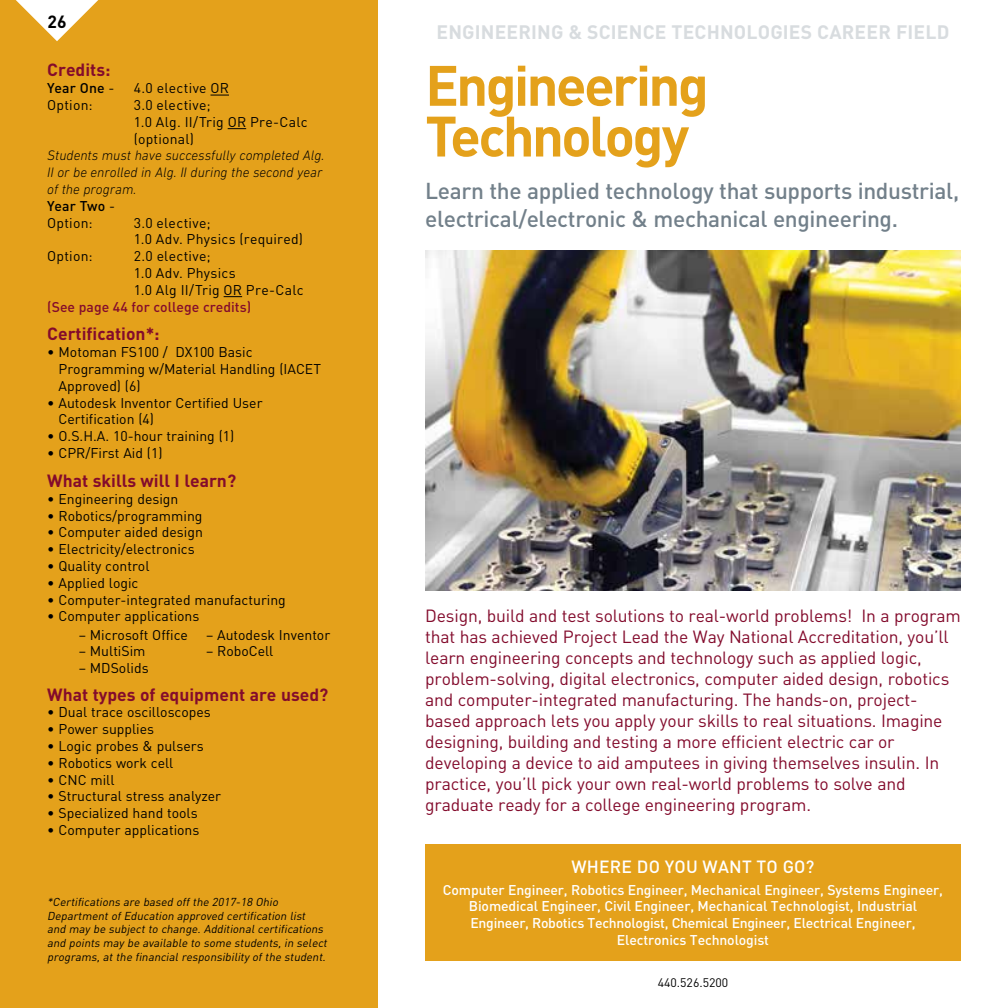
<style>
.page{position:relative;width:1008px;height:1008px;background:#fff}
.page>*{position:absolute;margin:0;border:0;box-sizing:border-box;transform-origin:0 0}
.t1{font:700 56px/50.8px "DIN Pro";letter-spacing:-.05em;color:#e4a11b}
.t2{font:500 22.75px/28px "DIN Pro";letter-spacing:-.015em;color:#72808a}
.t3{font:700 19.25px "DIN Pro";letter-spacing:.01em;color:#d8dcdf}
.t4{font:17.5px/21px "DIN Pro";letter-spacing:-.01em;color:#830b2c}
.t5{font:700 17.5px "DIN Pro";color:#830b2c}
.t6{font:500 17.5px "DIN Pro";letter-spacing:.01em;color:#fff}
.t7{font:700 17.5px "DIN Pro";color:#000}
.t8{font:14px/16.8px "DIN Pro";color:#000}
.t9{font:500 14px/16.8px "DIN Pro";letter-spacing:-.01em;color:#fff;text-align:center}
.t10{font:italic 300 14px/16.8px "DIN Next LT Pro";color:#000}
.t11{font:14px/16.8px "DIN Pro";letter-spacing:.02em;color:#000}
.t12{font:500 14px "DIN Pro";color:#830b2c}
.t13{font:500 14px "DIN Pro";letter-spacing:.015em;color:#000}
.t14{font:12.25px "DIN Pro";color:#000}
.t15{font:italic 11.38px/13.7px "DIN Pro";color:#000}
.s1{font-weight:400}
.s2{font-weight:500}
</style>
<div class="page">
<div style="left:0;top:0;width:378px;height:1008px;background:#e4a11b"></div>
<svg style="left:210px;top:95px;width:19px;height:1px"></svg>
<svg style="left:228px;top:128px;width:18px;height:1px"></svg>
<svg style="left:224px;top:296px;width:18px;height:1px"></svg>
<svg style="left:16px;top:0;width:82px;height:41px"></svg>
<img style="left:425px;top:251px;width:536px;height:340px">
<div style="left:425px;top:844px;width:536px;height:117px;background:#e4a11b"></div>
<p class="t7" style="left:48px;top:10px;width:21px">26</p>
<p class="t5" style="left:47px;top:58px;width:65px">Credits:</p>
<p class="t13" style="left:47px;top:79px;width:69px">Year One <span class="s1">-</span></p>
<p class="t8" style="left:134px;top:79px;width:97px">4.0 elective OR</p>
<p class="t8" style="left:47px;top:96px;width:47px">Option:</p>
<p class="t8" style="left:134px;top:96px;width:175px">3.0 elective;<br>1.0 Alg. II/Trig OR Pre-Calc (optional)</p>
<p class="t10" style="left:47px;top:147px;width:279px">Students must have successfully completed Alg.<br>II or be enrolled in Alg. II during the second year of the program.</p>
<p class="t8" style="left:47px;top:197px;width:69px"><span class="s2">Year Two</span> -<br>Option:</p>
<p class="t11" style="left:134px;top:214px;width:171px">3.0 elective;<br>1.0 Adv. Physics (required)</p>
<p class="t8" style="left:47px;top:247px;width:47px">Option:</p>
<p class="t11" style="left:134px;top:247px;width:171px">2.0 elective;<br>1.0 Adv. Physics<br>1.0 Alg II/Trig OR Pre-Calc</p>
<p class="t12" style="left:47px;top:297px;width:205px">(See page 44 for college credits)</p>
<p class="t5" style="left:47px;top:322px;width:114px">Certification*:</p>
<p class="t8" style="left:59px;top:343px;width:264px;text-indent:-11px">• Motoman FS100 / DX100 Basic<br>Programming w/Material Handling (IACET<br>Approved) (6)</p>
<p class="t8" style="left:59px;top:394px;width:206px;text-indent:-11px">• Autodesk Inventor Certified User<br>Certification (4)</p>
<p class="t8" style="left:47px;top:427px;width:189px">• O.S.H.A. 10-hour training (1)</p>
<p class="t8" style="left:47px;top:444px;width:117px">• CPR/First Aid (1)</p>
<p class="t5" style="left:47px;top:469px;width:190px">What skills will I learn?</p>
<p class="t8" style="left:47px;top:490px;width:133px">• Engineering design</p>
<p class="t8" style="left:47px;top:506px;width:157px">• Robotics/programming</p>
<p class="t8" style="left:47px;top:523px;width:157px">• Computer aided design</p>
<p class="t8" style="left:47px;top:540px;width:149px">• Electricity/electronics</p>
<p class="t8" style="left:47px;top:557px;width:104px">• Quality control</p>
<p class="t8" style="left:47px;top:574px;width:93px">• Applied logic</p>
<p class="t8" style="left:47px;top:590px;width:240px">• Computer-integrated manufacturing</p>
<p class="t8" style="left:47px;top:607px;width:154px">• Computer applications</p>
<p class="t8" style="left:79px;top:626px;width:111px">– Microsoft Office</p>
<p class="t8" style="left:79px;top:642px;width:68px">– MultiSim</p>
<p class="t8" style="left:79px;top:659px;width:71px">– MDSolids</p>
<p class="t8" style="left:206px;top:626px;width:126px">– Autodesk Inventor</p>
<p class="t8" style="left:206px;top:642px;width:69px">– RoboCell</p>
<p class="t5" style="left:47px;top:682px;width:283px">What types of equipment are used?</p>
<p class="t8" style="left:47px;top:703px;width:165px">• Dual trace oscilloscopes</p>
<p class="t8" style="left:47px;top:720px;width:108px">• Power supplies</p>
<p class="t8" style="left:47px;top:737px;width:158px">• Logic probes &amp; pulsers</p>
<p class="t8" style="left:47px;top:754px;width:128px">• Robotics work cell</p>
<p class="t8" style="left:47px;top:771px;width:69px">• CNC mill</p>
<p class="t8" style="left:47px;top:787px;width:175px">• Structural stress analyzer</p>
<p class="t8" style="left:47px;top:804px;width:152px">• Specialized hand tools</p>
<p class="t8" style="left:47px;top:821px;width:154px">• Computer applications</p>
<p class="t15" style="left:47px;top:895px;width:284px">*Certifications are based offthe 2017-18 Ohio DepartmentofEducation approved certification list and may be subjectto change.Additionalcertifications and points may be available to some students,in select programs,atthe financialresponsibility ofthe student.</p>
<h3 class="t3" style="left:437px;top:19px;width:514px">ENGINEERING &amp; SCIENCE TECHNOLOGIES CAREER FIELD</h3>
<h1 class="t1" style="left:425px;top:58px;width:285px">Engineering<br>Technology</h1>
<h2 class="t2" style="left:425px;top:176px;width:535px">Learn the applied technology that supports industrial, electrical/electronic &amp; mechanical engineering.</h2>
<p class="t4" style="left:425px;top:604px;width:537px">Design, build and test solutions to real-world problems! In a program that has achieved Project Lead the Way National Accreditation, you’ll learn engineering concepts and technology such as applied logic, problem-solving, digital electronics, computer aided design, robotics and computer-integrated manufacturing. The hands-on, project&shy;based approach lets you apply your skills to real situations. Imagine designing, building and testing a more efficient electric car or developing a device to aid amputees in giving themselves insulin. In practice, you’ll pick your own real-world problems to solve and graduate ready for a college engineering program.</p>
<p class="t6" style="left:572px;top:855px;width:244px">WHERE DO YOU WANT TO GO?</p>
<p class="t9" style="left:443px;top:881px;width:502px">Computer Engineer, Robotics Engineer, Mechanical Engineer, Systems Engineer, Biomedical Engineer, Civil Engineer, Mechanical Technologist, Industrial Engineer, Robotics Technologist, Chemical Engineer, Electrical Engineer, Electronics Technologist</p>
<p class="t14" style="left:658px;top:974px;width:72px">440.526.5200</p>
</div>
